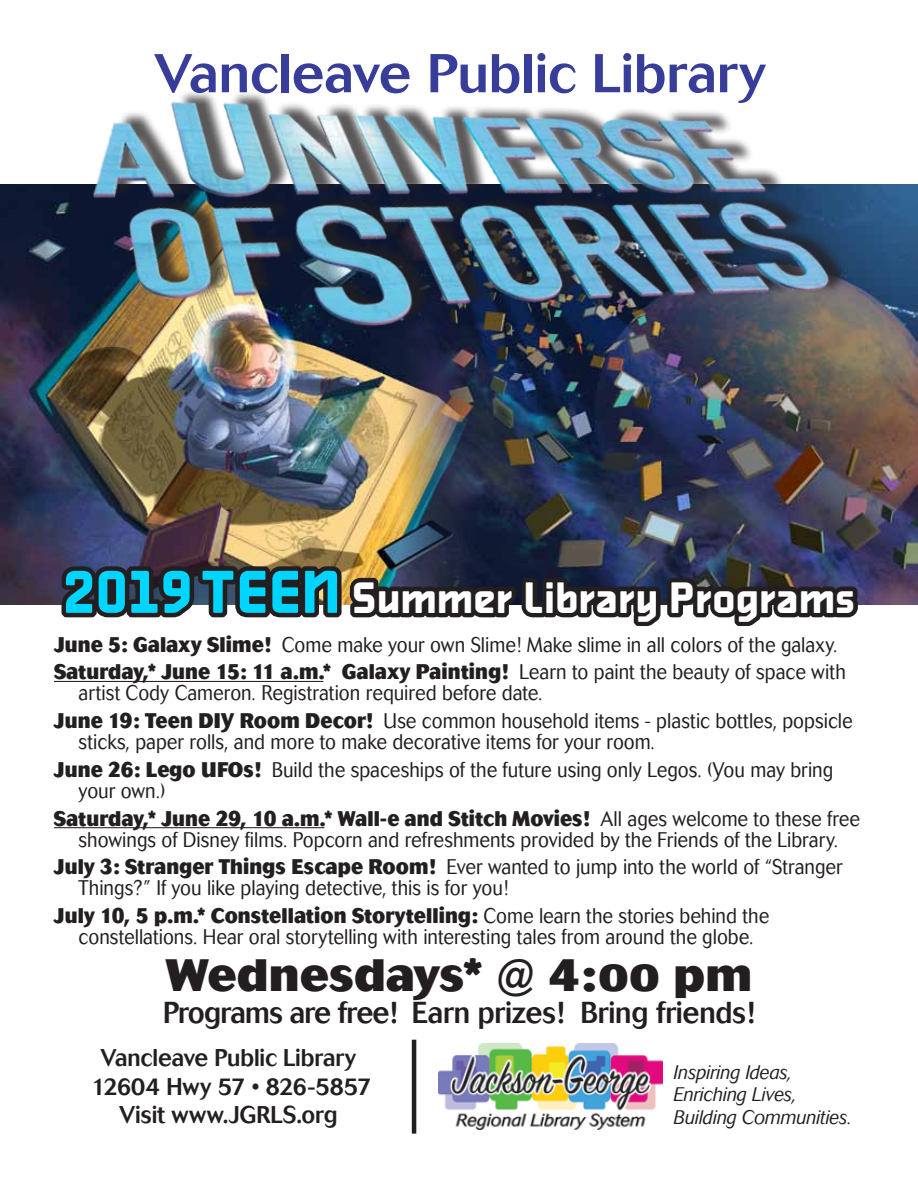
<style>
.page{position:relative;width:918px;height:1188px;background:#fff}
.page>*{position:absolute;margin:0;border:0;box-sizing:border-box;transform-origin:0 0}
.t1{font:500 54px "Cosmos";letter-spacing:-.005em;color:#373d98}
.t2{font:800 45px "Cosmos";color:#231f20}
.t3{font:700 43.5px "Alphaville";letter-spacing:-.035em;color:#fff;scale:.95 1}
.t4{font:500 30px "Cosmos";letter-spacing:-.01em;color:#231f20;scale:.94 1}
.t5{font:500 24px/28.5px "Cosmos";letter-spacing:-.005em;color:#231f20;text-align:center;scale:.95 1}
.t6{font:300 21px/27.8px "Cosmos";color:#231f20;scale:.89 1}
.t7{font:800 21px/27.8px "Cosmos";letter-spacing:.01em;color:#231f20;scale:.89 1}
.t8{font:italic 300 19.5px/22.5px "Cosmos";letter-spacing:-.015em;color:#231f20;scale:.94 1}
.s1{font-size:60px;color:#00d5ff}
.s2{font-weight:800}
.s3{font-weight:300}
.s4{font-size:36.9px}
</style>
<div class="page">
<hr style="left:54px;top:681px;width:269px;height:1px;background:#231f20">
<hr style="left:54px;top:827px;width:270px;height:1px;background:#231f20">
<hr style="left:412px;top:1040px;width:4px;height:94px;background:#231f20">
<img style="left:438px;top:1043px;width:224px;height:86px">
<img style="left:0;top:185px;width:390px;height:419px">
<img style="left:390px;top:185px;width:528px;height:419px">
<svg style="left:54px;top:559px;width:812px;height:67px;background:#4d4c52"></svg>
<img style="left:58px;top:92px;width:805px;height:338px">
<h1 class="t1" style="left:154px;top:42px;width:613px">Vancleave Public Library</h1>
<h3 class="t3" style="left:62px;top:572px;width:837px"><span class="s1">2019</span><span class="s1">Teen</span> Summer Library Programs</h3>
<p class="t6" style="left:54px;top:631px;width:891px"><span class="s2">June 5: Galaxy Slime!</span> Come make your own Slime! Make slime in all colors of the galaxy.<br><span class="s2">Saturday,* June 15: 11 a.m.* Galaxy Painting!</span> Learn to paint the beauty of space with</p>
<p class="t6" style="left:54px;top:679px;width:899px;text-indent:25px">artist Cody Cameron. Registration required before date.<br><span class="s2">June 19: Teen DIY Room Decor!</span> Use common household items - plastic bottles, popsicle</p>
<p class="t6" style="left:54px;top:728px;width:877px;text-indent:25px">sticks, paper rolls, and more to make decorative items for your room.<br><span class="s2">June 26: Lego UFOs!</span> Build the spaceships of the future using only Legos. (You may bring</p>
<p class="t7" style="left:54px;top:777px;width:907px;text-indent:25px"><span class="s3">your own.)<br></span>Saturday,* June 29, 10 a.m.* Wall-e and Stitch Movies! <span class="s3">All ages welcome to these free</span></p>
<p class="t6" style="left:54px;top:826px;width:888px;text-align:right">showings of Disney films. Popcorn and refreshments provided by the Friends of the Library.<br><span class="s2">July 3: Stranger Things Escape Room!</span> Ever wanted to jump into the world of “Stranger</p>
<p class="t6" style="left:54px;top:874px;width:805px;text-indent:25px">Things?” If you like playing detective, this is for you!<br><span class="s2">July 10, 5 p.m.* Constellation Storytelling:</span> Come learn the stories behind the</p>
<p class="t6" style="left:79px;top:923px;width:760px">constellations. Hear oral storytelling with interesting tales from around the globe.</p>
<h2 class="t2" style="left:166px;top:949px;width:588px">Wednesdays* @ 4:<span class="s4">00</span> pm</h2>
<h3 class="t4" style="left:163px;top:995px;width:631px">Programs are free! Earn prizes! Bring friends!</h3>
<p class="t5" style="left:91px;top:1044px;width:297px">Vancleave Public Library<br>12604 Hwy 57 • 826-5857<br>Visit www.JGRLS.org</p>
<p class="t8" style="left:674px;top:1061px;width:191px">Inspiring Ideas,<br>Enriching Lives,<br>Building Communities.</p>
</div>
